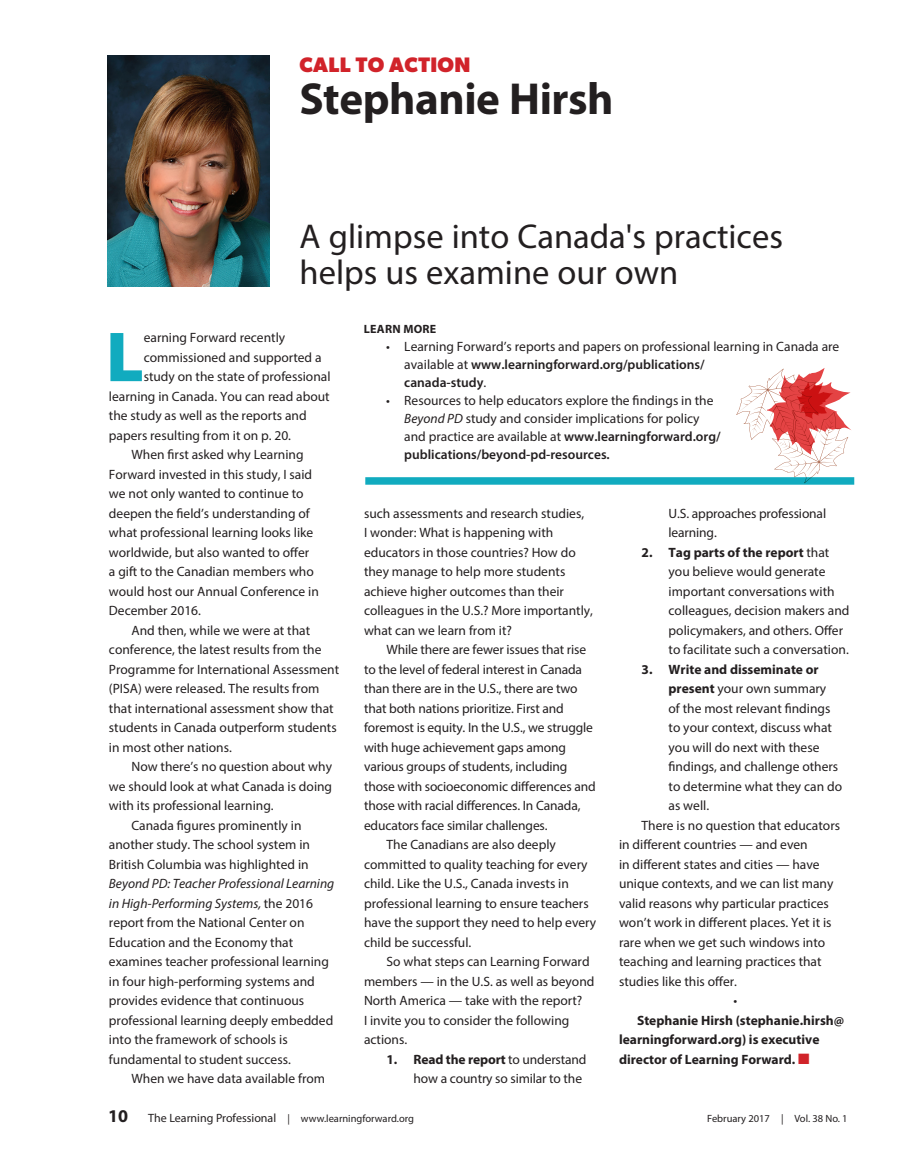
<style>
.page{position:relative;width:905px;height:1175px;background:#fff}
.page>*{position:absolute;margin:0;border:0;box-sizing:border-box;transform-origin:0 0}
.body{font:900 71.4px "Myriad Pro";color:#11abbf}
.box{font:700 45px "Myriad Pro";letter-spacing:-.01em;color:#231f20}
.box-2{font:34.5px/36px "Myriad Pro";color:#231f20}
.t1{font:700 21px "Gibson";letter-spacing:.02em;color:#d1232a}
.body-2{font:13.5px/19.5px "Myriad Pro";color:#231f20}
.body-3{font:700 13.5px/19.5px "Myriad Pro";color:#231f20}
.body-4{font:700 12px "Myriad Pro";letter-spacing:.02em;color:#231f20}
.t2{font:10.5px "Myriad Pro";color:#231f20}
.s1{font-style:italic}
.s2{font-weight:600}
.s3{font-weight:700}
.s4{color:#d1232a}
.s5{font-weight:700;font-size:18px}
.s6{font-size:12px}
</style>
<div class="page">
<img style="left:107px;top:55px;width:162px;height:231px">
<div style="left:365px;top:477px;width:489px;height:7px;background:#11abbf"></div>
<svg style="left:736px;top:368px;width:115px;height:115px"></svg>
<p class="t1" style="left:299px;top:52px;width:173px">CALL TO ACTION</p>
<p class="box" style="left:299px;top:69px;width:316px">Stephanie Hirsh</p>
<p class="box-2" style="left:299px;top:218px;width:485px">A glimpse into Canada's practices helps us examine our own</p>
<p class="body" style="left:106px;top:309px;width:39px">L</p>
<p class="body-2" style="left:144px;top:328px;width:143px">earning Forward recently</p>
<p class="body-2" style="left:144px;top:347px;width:179px">commissioned and supported a</p>
<p class="body-2" style="left:144px;top:367px;width:188px">study on the state of professional</p>
<p class="body-2" style="left:109px;top:386px;width:222px">learning in Canada. You can read about</p>
<p class="body-2" style="left:109px;top:406px;width:199px">the study as well as the reports and</p>
<p class="body-2" style="left:109px;top:425px;width:184px">papers resulting from it on p. 20.</p>
<p class="body-2" style="left:109px;top:445px;width:211px;text-indent:22px">When first asked why Learning<br>Forward invested in this study, I said we not only wanted to continue to deepen the field’s understanding of what professional learning looks like worldwide, but also wanted to offer a gift to the Canadian members who would host our Annual Conference in<br>December 2016.</p>
<p class="body-2" style="left:109px;top:620px;width:232px;text-indent:22px">And then, while we were at that conference, the latest results from the Programme for International Assessment (PISA) were released. The results from that international assessment show that students in Canada outperform students in most other nations.</p>
<p class="body-2" style="left:109px;top:757px;width:225px;text-align:justify;text-indent:22px">Now there’s no question about why we should look at what Canada is doing with its professional learning.</p>
<p class="body-2" style="left:109px;top:815px;width:227px;text-indent:22px">Canada figures prominently in another study. The school system in British Columbia was highlighted in <span class="s1">Beyond PD: Teacher Professional Learning in High-Performing Systems,</span> the 2016 report from the National Center on Education and the Economy that examines teacher professional learning in four high-performing systems and provides evidence that continuous professional learning deeply embedded into the framework of schools is fundamental to student success.</p>
<p class="body-2" style="left:131px;top:1069px;width:195px">When we have data available from</p>
<p class="body-4" style="left:364px;top:321px;width:74px">LEARN MORE</p>
<p class="body-2" style="left:404px;top:337px;width:436px;line-height:18px;text-indent:-18px">• Learning Forward’s reports and papers on professional learning in Canada are available at <span class="s2">www.learningforward.org/publications/<br>canada-study</span>.</p>
<p class="body-2" style="left:404px;top:391px;width:318px;line-height:18px;text-indent:-18px">• Resources to help educators explore the findings in the <span class="s1">Beyond PD</span> study and consider implications for policy and practice are available at <span class="s2">www.learningforward.org/ publications/beyond-pd-resources.</span></p>
<p class="body-2" style="left:364px;top:503px;width:230px">such assessments and research studies,<br>I wonder: What is happening with educators in those countries? How do they manage to help more students achieve higher outcomes than their colleagues in the U.S.? More importantly, what can we learn from it?</p>
<p class="body-2" style="left:364px;top:640px;width:233px;text-indent:22px">While there are fewer issues that rise to the level of federal interest in Canada than there are in the U.S., there are two that both nations prioritize. First and foremost is equity. In the U.S., we struggle with huge achievement gaps among various groups of students, including those with socioeconomic differences and those with racial differences. In Canada, educators face similar challenges.</p>
<p class="body-2" style="left:364px;top:835px;width:233px;text-indent:22px">The Canadians are also deeply committed to quality teaching for every child. Like the U.S., Canada invests in professional learning to ensure teachers have the support they need to help every child be successful.</p>
<p class="body-2" style="left:364px;top:952px;width:232px;text-indent:22px">So what steps can Learning Forward members — in the U.S. as well as beyond<br>North America — take with the report?<br>I invite you to consider the following actions.</p>
<p class="body-2" style="left:413px;top:1049px;width:174px;text-indent:-27px"><span class="s3">1. Read the report</span> to understand how a country so similar to the</p>
<p class="body-2" style="left:668px;top:503px;width:159px">U.S. approaches professional learning.</p>
<p class="body-2" style="left:668px;top:542px;width:182px;text-indent:-27px"><span class="s3">2. Tag parts of the report</span> that you believe would generate important conversations with colleagues, decision makers and policymakers, and others. Offer to facilitate such a conversation.</p>
<p class="body-2" style="left:668px;top:659px;width:175px;text-indent:-27px"><span class="s3">3. Write and disseminate or present</span> your own summary<br>of the most relevant findings to your context, discuss what you will do next with these findings, and challenge others to determine what they can do as well.</p>
<p class="body-2" style="left:619px;top:815px;width:222px;text-indent:22px">There is no question that educators in different countries — and even<br>in different states and cities — have unique contexts, and we can list many valid reasons why particular practices won’t work in different places. Yet it is rare when we get such windows into teaching and learning practices that studies like this offer.</p>
<p class="body-2" style="left:733px;top:991px;width:5px">•</p>
<p class="body-3" style="left:619px;top:1010px;width:227px;text-indent:18px">Stephanie Hirsh (stephanie.hirsh@ learningforward.org) is executive director of Learning Forward. <span class="s4">■</span></p>
<p class="t2" style="left:108px;top:1112px;width:307px"><span class="s5">10</span> <span class="s6">The Learning Professional</span> | www.learningforward.org</p>
<p class="t2" style="left:707px;top:1112px;width:142px">February 2017 | Vol. 38 No. 1</p>
</div>
